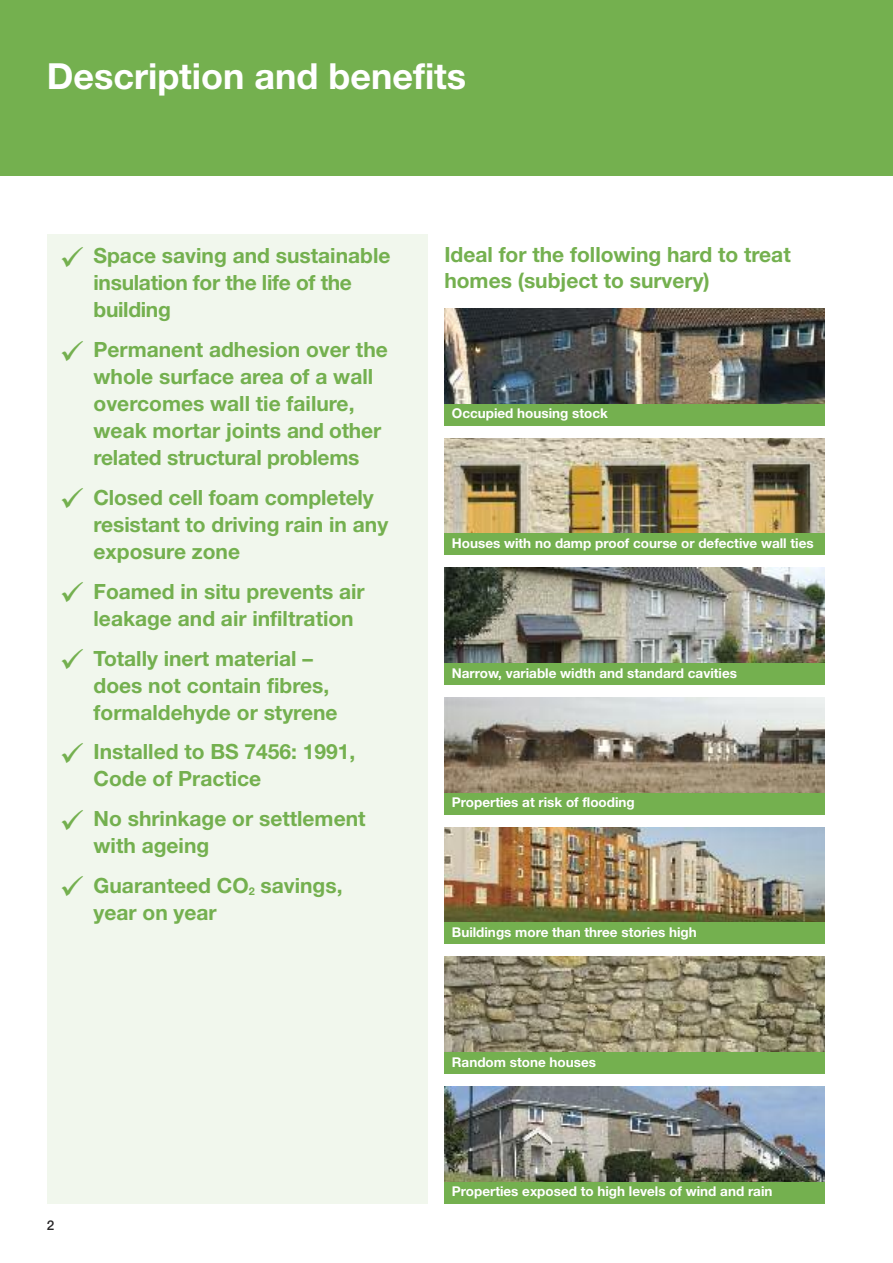
<style>
.page{position:relative;width:893px;height:1263px;background:#fff}
.page>*{position:absolute;margin:0;border:0;box-sizing:border-box;transform-origin:0 0}
.t1{font:700 36px "Helvetica Neue";color:#fff}
.t2{font:700 21px/27px "Helvetica Neue";color:#74b04f}
.t3{font:700 13.5px "Helvetica Neue";color:#fff}
.t4{font:500 13.5px "Helvetica Neue";color:#272627}
</style>
<div class="page">
<div style="left:0;top:0;width:893px;height:175px;background:#74b04f"></div>
<div style="left:47px;top:234px;width:380px;height:969px;background:#f1f7ed"></div>
<img style="left:444px;top:308px;width:381px;height:96px">
<div style="left:444px;top:404px;width:381px;height:21px;background:#74b04f"></div>
<img style="left:444px;top:438px;width:380px;height:96px">
<div style="left:444px;top:534px;width:381px;height:21px;background:#74b04f"></div>
<img style="left:444px;top:568px;width:381px;height:95px">
<div style="left:444px;top:663px;width:381px;height:22px;background:#74b04f"></div>
<img style="left:444px;top:697px;width:381px;height:96px">
<div style="left:444px;top:793px;width:381px;height:21px;background:#74b04f"></div>
<img style="left:444px;top:827px;width:381px;height:96px">
<div style="left:444px;top:923px;width:381px;height:21px;background:#74b04f"></div>
<img style="left:444px;top:957px;width:381px;height:95px">
<div style="left:444px;top:1052px;width:381px;height:22px;background:#74b04f"></div>
<img style="left:444px;top:1086px;width:381px;height:96px">
<div style="left:444px;top:1182px;width:381px;height:21px;background:#74b04f"></div>
<h1 class="t1" style="left:47px;top:64px;width:421px">Description and benefits</h1>
<p class="t2" style="left:94px;top:244px;width:298px;text-indent:-34px">✓ Space saving and sustainable insulation for the life of the building</p>
<p class="t2" style="left:94px;top:338px;width:296px;text-indent:-34px">✓ Permanent adhesion over the whole surface area of a wall overcomes wall tie failure, weak mortar joints and other related structural problems</p>
<p class="t2" style="left:94px;top:486px;width:296px;text-indent:-34px">✓ Closed cell foam completely resistant to driving rain in any exposure zone</p>
<p class="t2" style="left:94px;top:580px;width:273px;text-indent:-34px">✓ Foamed in situ prevents air leakage and air infiltration</p>
<p class="t2" style="left:94px;top:646px;width:246px;text-indent:-34px">✓ Totally inert material – does not contain fibres, formaldehyde or styrene</p>
<p class="t2" style="left:94px;top:740px;width:263px;text-indent:-34px">✓ Installed to BS 7456: 1991,<br>Code of Practice</p>
<p class="t2" style="left:94px;top:807px;width:273px;text-indent:-34px">✓ No shrinkage or settlement with ageing</p>
<p class="t2" style="left:94px;top:874px;width:250px;text-indent:-34px">✓ Guaranteed CO<sub>2</sub> savings, year on year</p>
<p class="t4" style="left:47px;top:1220px;width:9px">2</p>
<p class="t2" style="left:444px;top:244px;width:348px;line-height:25.5px">Ideal for the following hard to treat homes (subject to survery)</p>
<p class="t3" style="left:452px;top:409px;width:158px">Occupied housing stock</p>
<p class="t3" style="left:452px;top:538px;width:363px">Houses with no damp proof course or defective wall ties</p>
<p class="t3" style="left:452px;top:668px;width:287px">Narrow, variable width and standard cavities</p>
<p class="t3" style="left:452px;top:798px;width:184px">Properties at risk of flooding</p>
<p class="t3" style="left:452px;top:927px;width:247px">Buildings more than three stories high</p>
<p class="t3" style="left:452px;top:1057px;width:146px">Random stone houses</p>
<p class="t3" style="left:452px;top:1187px;width:322px">Properties exposed to high levels of wind and rain</p>
</div>
